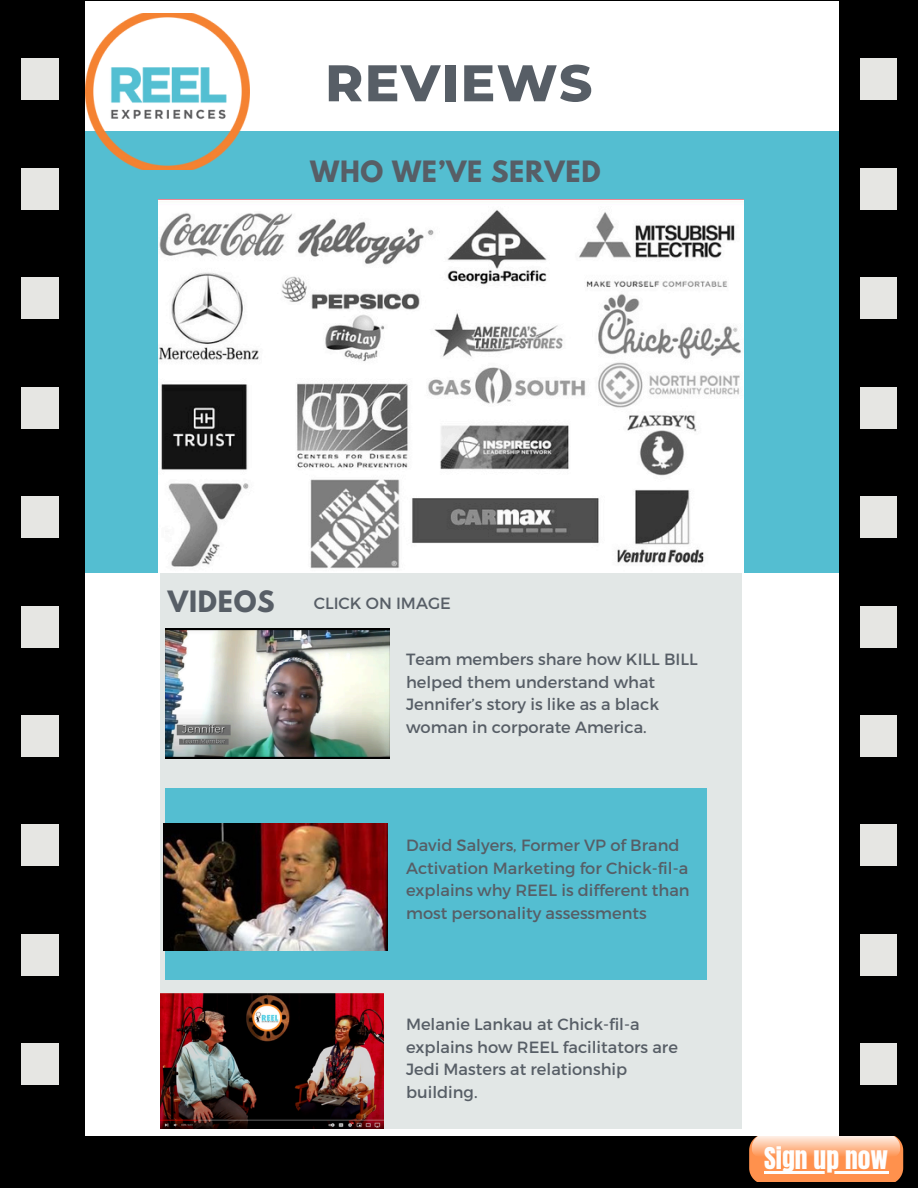
<style>
.page{position:relative;width:918px;height:1188px;background:#000}
.page>*{position:absolute;margin:0;border:0;box-sizing:border-box;transform-origin:0 0}
.t1{font:800 51.45px "Montserrat";letter-spacing:.03em;color:#575e66}
.t2{font:700 25.95px "League Spartan";letter-spacing:.03em;color:#575e66}
.t3{font:25.5px "Anton";color:#fefefe}
.t4{font:16.2px/22.5px "Montserrat";color:#575e66}
</style>
<div class="page">
<div style="left:86px;top:1px;width:753px;height:1135px;background:#fff"></div>
<div style="left:160px;top:569px;width:582px;height:560px;background:#e2e7e6"></div>
<div style="left:86px;top:131px;width:753px;height:441px;background:#54bed1"></div>
<img style="left:86px;top:13px;width:164px;height:157px">
<img style="left:159px;top:199px;width:585px;height:374px">
<img style="left:165px;top:629px;width:224px;height:129px">
<div style="left:165px;top:788px;width:542px;height:192px;background:#54bed1"></div>
<img style="left:164px;top:824px;width:224px;height:127px">
<img style="left:160px;top:993px;width:223px;height:135px">
<svg style="left:749px;top:1137px;width:154px;height:45px"></svg>
<hr style="left:764px;top:1171px;width:124px;height:2px;background:#fefefe">
<div style="left:22px;top:58px;width:37px;height:42px;background:#e6e6e3"></div>
<div style="left:22px;top:168px;width:37px;height:42px;background:#e6e6e3"></div>
<div style="left:22px;top:278px;width:37px;height:41px;background:#e6e6e3"></div>
<div style="left:22px;top:387px;width:37px;height:42px;background:#e6e6e3"></div>
<div style="left:22px;top:497px;width:37px;height:41px;background:#e6e6e3"></div>
<div style="left:22px;top:606px;width:37px;height:42px;background:#e6e6e3"></div>
<div style="left:22px;top:715px;width:37px;height:42px;background:#e6e6e3"></div>
<div style="left:22px;top:824px;width:37px;height:42px;background:#e6e6e3"></div>
<div style="left:22px;top:934px;width:37px;height:41px;background:#e6e6e3"></div>
<div style="left:22px;top:1043px;width:37px;height:42px;background:#e6e6e3"></div>
<div style="left:860px;top:58px;width:37px;height:42px;background:#e6e6e3"></div>
<div style="left:860px;top:168px;width:37px;height:42px;background:#e6e6e3"></div>
<div style="left:860px;top:278px;width:37px;height:41px;background:#e6e6e3"></div>
<div style="left:860px;top:387px;width:37px;height:42px;background:#e6e6e3"></div>
<div style="left:860px;top:497px;width:37px;height:41px;background:#e6e6e3"></div>
<div style="left:860px;top:606px;width:37px;height:42px;background:#e6e6e3"></div>
<div style="left:860px;top:715px;width:37px;height:42px;background:#e6e6e3"></div>
<div style="left:860px;top:824px;width:37px;height:42px;background:#e6e6e3"></div>
<div style="left:860px;top:934px;width:37px;height:41px;background:#e6e6e3"></div>
<div style="left:860px;top:1043px;width:37px;height:42px;background:#e6e6e3"></div>
<h4 class="t1" style="left:325px;top:51px;width:269px">REVIEWS</h4>
<p class="t2" style="left:310px;top:158px;width:292px">WHO WE’VE SERVED</p>
<h2 class="t2" style="left:168px;top:588px;width:108px">VIDEOS</h2>
<p class="t4" style="left:314px;top:592px;width:139px">CLICK ON IMAGE</p>
<h2 class="t4" style="left:406px;top:648px;width:293px">Team members share how KILL BILL helped them understand what<br>Jennifer’s story is like as a black woman in corporate America.</h2>
<p class="t4" style="left:406px;top:833px;width:285px">David Salyers, Former VP of Brand Activation Marketing for Chick-fil-a explains why REEL is different than most personality assessments</p>
<p class="t2" style="left:337px;top:865px;width:215px">WIZARD OF EQ</p>
<h1 class="t4" style="left:530px;top:911px;width:17px">In</h1>
<p class="t4" style="left:406px;top:1012px;width:273px">Melanie Lankau at Chick-fil-a explains how REEL facilitators are<br>Jedi Masters at relationship building.</p>
<h2 class="t3" style="left:764px;top:1140px;width:126px">SIGN UP NOW</h2>
</div>
